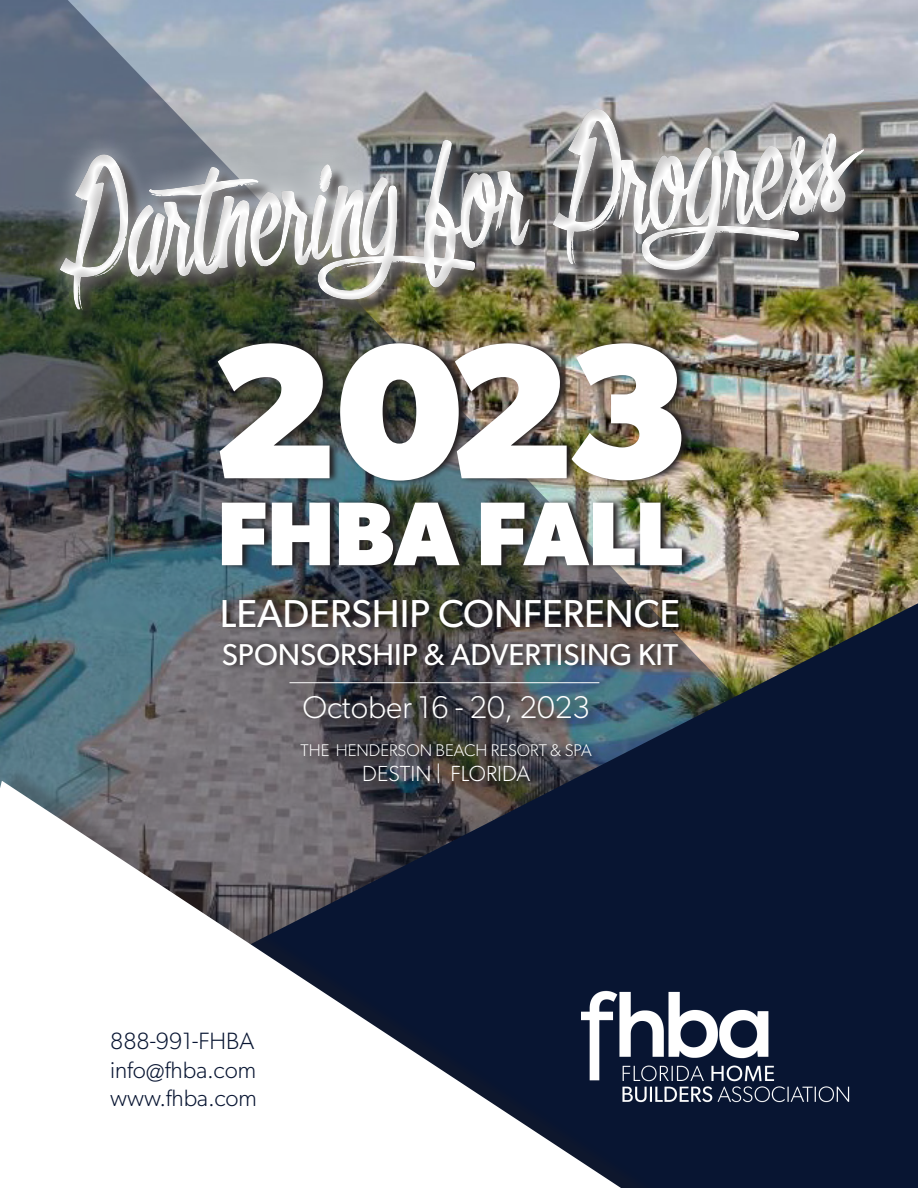
<style>
.page{position:relative;width:918px;height:1188px;background:#fff}
.page>*{position:absolute;margin:0;border:0;box-sizing:border-box;transform-origin:0 0}
.t1{font:202.5px "Olympic Branding";color:#fff}
.t2{font:700 192.75px "Gibson";color:#fff}
.t3{font:700 90.75px "Gibson";color:#fff}
.t4{font:39px "Gibson";color:#fff}
.t5{font:300 31.5px "Gibson";color:#fff}
.t6{font:30.3px "Gibson";color:#fff}
.t7{font:300 23.7px "Gibson";color:#081532}
.t8{font:300 21.9px "Gibson";letter-spacing:.005em;color:#fff}
.t9{font:300 16.95px "Gibson";color:#fff}
</style>
<div class="page">
<img style="left:0;top:0;width:918px;height:550px">
<div style="left:0;top:550px;width:918px;height:638px;background:#231f20;opacity:.15"></div>
<svg style="left:0;top:603px;width:918px;height:585px;background:#293649"></svg>
<div style="left:0;top:766px;width:660px;height:422px;background:#231f20;opacity:.25"></div>
<svg style="left:0;top:781px;width:621px;height:407px"></svg>
<img style="left:27px;top:62px;width:868px;height:288px">
<img style="left:35px;top:67px;width:852px;height:277px">
<img style="left:217px;top:338px;width:476px;height:333px">
<div style="left:299px;top:693px;width:305px;height:102px;background:#231f20;opacity:.95"></div>
<svg style="left:288px;top:679px;width:323px;height:17px;background:#47515b"></svg>
<hr style="left:290px;top:682px;width:309px;height:1px;background:#fff">
<img style="left:582px;top:978px;width:268px;height:128px">
<h1 class="t1" style="left:50px;top:143px;width:825px;rotate:-5deg">Partnering for Progress:</h1>
<p class="t2" style="left:209px;top:297px;width:483px">2023</p>
<p class="t3" style="left:217px;top:480px;width:467px">FHBA FALL</p>
<p class="t4" style="left:220px;top:590px;width:462px">LEADERSHIP CONFERENCE</p>
<p class="t6" style="left:222px;top:636px;width:458px">SPONSORSHIP &amp; ADVERTISING KIT</p>
<p class="t5" style="left:302px;top:688px;width:289px">October 16 - 20, 2023</p>
<p class="t9" style="left:301px;top:740px;width:293px">THE HENDERSON BEACH RESORT &amp; SPA</p>
<p class="t8" style="left:362px;top:760px;width:170px">DESTIN | FLORIDA</p>
<p class="t7" style="left:110px;top:1027px;width:146px">888-991-FHBA</p>
<p class="t7" style="left:110px;top:1055px;width:148px">info@fhba.com</p>
<p class="t7" style="left:110px;top:1084px;width:148px">www.fhba.com</p>
</div>
